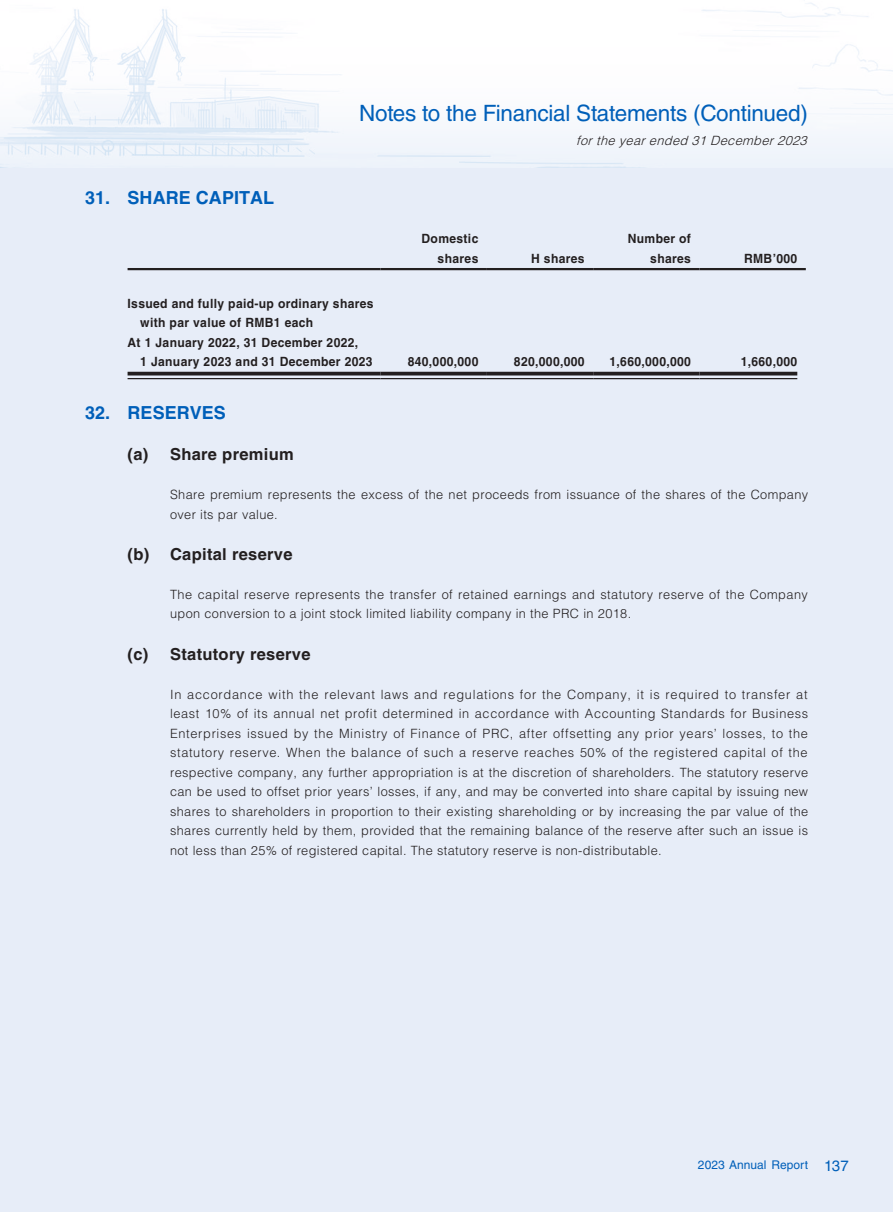
<style>
.page{position:relative;width:893px;height:1212px;background:#fff}
.page>*{position:absolute;margin:0;border:0;box-sizing:border-box;transform-origin:0 0}
.t1{font:22.5px "Helvetica LT Std";letter-spacing:-.01em;color:#005fb9}
.t2{font:700 18px "Helvetica LT Std";letter-spacing:.005em;color:#005fb9}
.t3{font:700 16.5px "Helvetica LT Std";letter-spacing:.02em;color:#231f20}
.t4{font:300 12.75px/19.5px "Helvetica LT Std";letter-spacing:.03em;color:#231f20}
.t5{font:700 12.75px/19.5px "Helvetica LT Std";letter-spacing:.03em;color:#231f20;text-align:right;scale:.95 1}
.t6{font:italic 300 12.75px "Helvetica LT Std";color:#231f20}
.t7{font:12px "Helvetica LT Std";letter-spacing:.005em;color:#005fb9}
.s1{font-size:15px}
</style>
<div class="page">
<img style="left:0;top:3px;width:893px;height:165px">
<div style="left:0;top:168px;width:893px;height:1044px;background:#e7edf8"></div>
<hr style="left:128px;top:268px;width:253px;height:2px;background:#231f20">
<hr style="left:381px;top:268px;width:106px;height:2px;background:#231f20">
<hr style="left:487px;top:268px;width:106px;height:2px;background:#231f20">
<hr style="left:593px;top:268px;width:106px;height:2px;background:#231f20">
<hr style="left:699px;top:268px;width:107px;height:2px;background:#231f20">
<hr style="left:128px;top:372px;width:253px;height:3px;background:#231f20">
<hr style="left:128px;top:378px;width:253px;height:1px;background:#231f20">
<hr style="left:381px;top:372px;width:106px;height:3px;background:#231f20">
<hr style="left:381px;top:378px;width:106px;height:1px;background:#231f20">
<hr style="left:487px;top:372px;width:106px;height:3px;background:#231f20">
<hr style="left:487px;top:378px;width:106px;height:1px;background:#231f20">
<hr style="left:593px;top:372px;width:106px;height:3px;background:#231f20">
<hr style="left:593px;top:378px;width:106px;height:1px;background:#231f20">
<hr style="left:699px;top:372px;width:98px;height:3px;background:#231f20">
<hr style="left:699px;top:378px;width:98px;height:1px;background:#231f20">
<h1 class="t1" style="left:359px;top:100px;width:450px">Notes to the Financial Statements (Continued)</h1>
<h2 class="t2" style="left:85px;top:187px;width:191px">31. SHARE CAPITAL</h2>
<p class="t5" style="left:421px;top:229px;width:61px">Domestic shares</p>
<p class="t6" style="left:576px;top:133px;width:236px">forthe yearended 31 December2023</p>
<p class="t5" style="left:531px;top:248px;width:58px">H shares</p>
<p class="t5" style="left:628px;top:229px;width:68px">Number of shares</p>
<p class="t5" style="left:744px;top:248px;width:57px">RMB’000</p>
<p class="t5" style="left:128px;top:293px;width:261px">Issued and fully paid-up ordinary shares</p>
<p class="t5" style="left:140px;top:313px;width:184px">with par value of RMB1 each</p>
<p class="t5" style="left:128px;top:332px;width:244px">At 1 January 2022, 31 December 2022,</p>
<p class="t5" style="left:140px;top:352px;width:246px">1 January 2023 and 31 December 2023</p>
<p class="t5" style="left:408px;top:352px;width:76px">840,000,000</p>
<p class="t5" style="left:514px;top:352px;width:76px">820,000,000</p>
<p class="t5" style="left:609px;top:352px;width:87px">1,660,000,000</p>
<p class="t5" style="left:741px;top:352px;width:61px">1,660,000</p>
<h2 class="t2" style="left:85px;top:401px;width:142px">32. RESERVES</h2>
<p class="t3" style="left:128px;top:444px;width:168px">(a) Share premium</p>
<p class="t4" style="left:170px;top:485px;width:640px">Share premium represents the excess of the net proceeds from issuance of the shares of the Company over its par value.</p>
<p class="t3" style="left:128px;top:544px;width:166px">(b) Capital reserve</p>
<p class="t4" style="left:170px;top:584px;width:639px">The capital reserve represents the transfer of retained earnings and statutory reserve of the Company upon conversion to a joint stock limited liability company in the PRC in 2018.</p>
<p class="t3" style="left:128px;top:644px;width:184px">(c) Statutory reserve</p>
<p class="t4" style="left:170px;top:684px;width:640px;text-align:justify">In accordance with the relevant laws and regulations for the Company, it is required to transfer at least 10% of its annual net profit determined in accordance with Accounting Standards for Business Enterprises issued by the Ministry of Finance of PRC, after offsetting any prior years’ losses, to the statutory reserve. When the balance of such a reserve reaches 50% of the registered capital of the respective company, any further appropriation is at the discretion of shareholders. The statutory reserve can be used to offset prior years’ losses, if any, and may be converted into share capital by issuing new shares to shareholders in proportion to their existing shareholding or by increasing the par value of the shares currently held by them, provided that the remaining balance of the reserve after such an issue is not less than 25% of registered capital. The statutory reserve is non-distributable.</p>
<p class="t7" style="left:698px;top:1158px;width:152px">2023 Annual Report <span class="s1">137</span></p>
</div>
